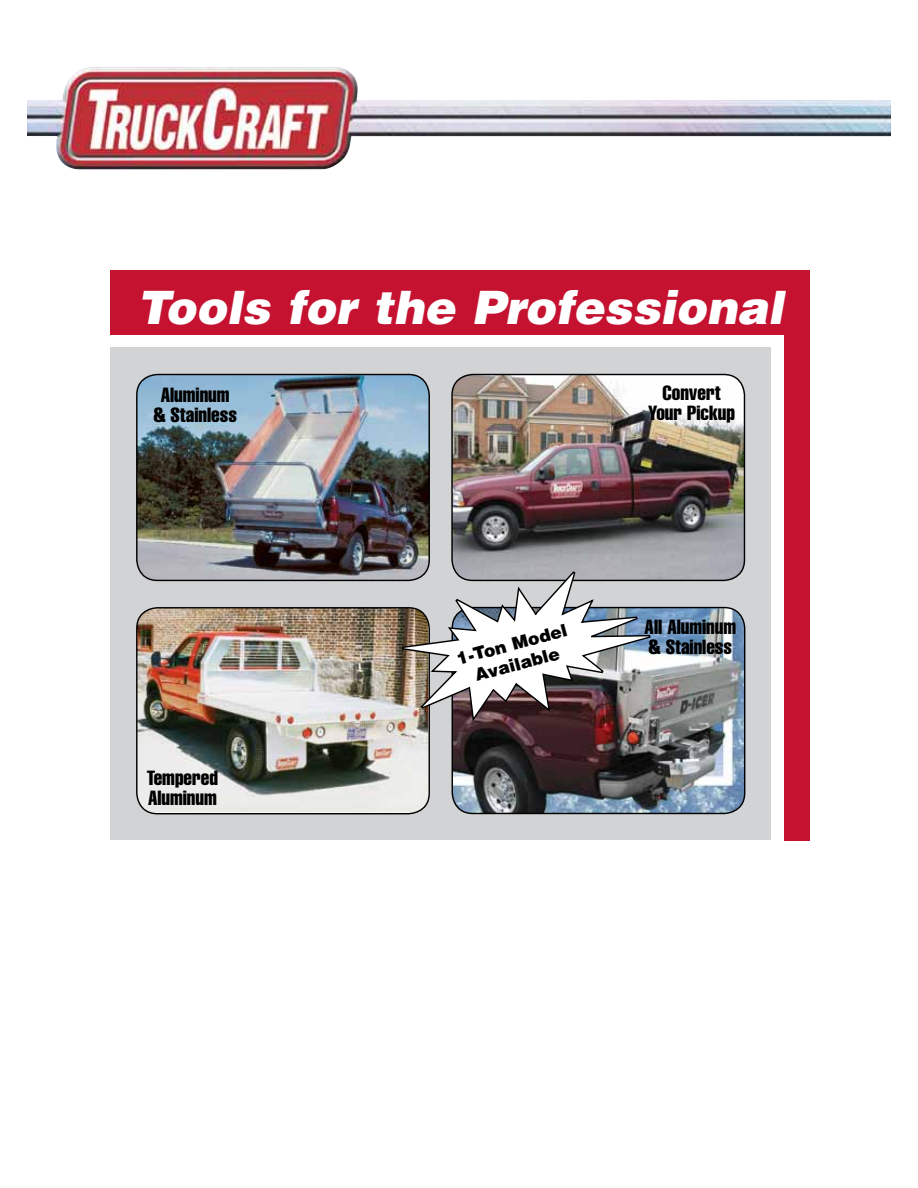
<style>
.page{position:relative;width:918px;height:1188px;background:#fff}
.page>*{position:absolute;margin:0;border:0;box-sizing:border-box;transform-origin:0 0}
.t1{font:italic 900 46.05px "Helvetica";color:#fff}
.t2{font:extra-condensed 20.1px/20.1px "Helvetica";color:#000;text-align:center}
.t3{font:900 17.25px/20.7px "Helvetica";color:#000;text-align:center}
</style>
<div class="page">
<div style="left:110px;top:270px;width:700px;height:570px;background:#c41230"></div>
<div style="left:110px;top:335px;width:674px;height:505px;background:#fff"></div>
<div style="left:110px;top:348px;width:661px;height:492px;background:#d1d3d4"></div>
<img style="left:137px;top:375px;width:292px;height:205px">
<div style="left:136px;top:374px;width:294px;height:207px;border:1px solid #000;border-radius:21px"></div>
<img style="left:452px;top:375px;width:292px;height:205px">
<div style="left:451px;top:374px;width:294px;height:207px;border:1px solid #000;border-radius:21px"></div>
<img style="left:137px;top:608px;width:291px;height:204px">
<div style="left:136px;top:607px;width:294px;height:207px;border:1px solid #000;border-radius:21px"></div>
<img style="left:452px;top:608px;width:293px;height:205px">
<img style="left:401px;top:570px;width:250px;height:153px">
<img style="left:27px;top:67px;width:864px;height:103px">
<h1 class="t1" style="left:137px;top:277px;width:648px">Tools for the Professional</h1>
<p class="t2" style="left:153px;top:385px;width:85px">Aluminum &amp; Stainless</p>
<p class="t2" style="left:147px;top:767px;width:72px;text-align:left">Tempered<br>Aluminum</p>
<p class="t2" style="left:648px;top:383px;width:88px">Convert<br>Your Pickup</p>
<p class="t3" style="left:454px;top:648px;width:115px;rotate:-15deg">1-Ton Model<br>Available</p>
<p class="t2" style="left:645px;top:616px;width:93px;text-align:left">All Aluminum &amp; Stainless</p>
</div>
